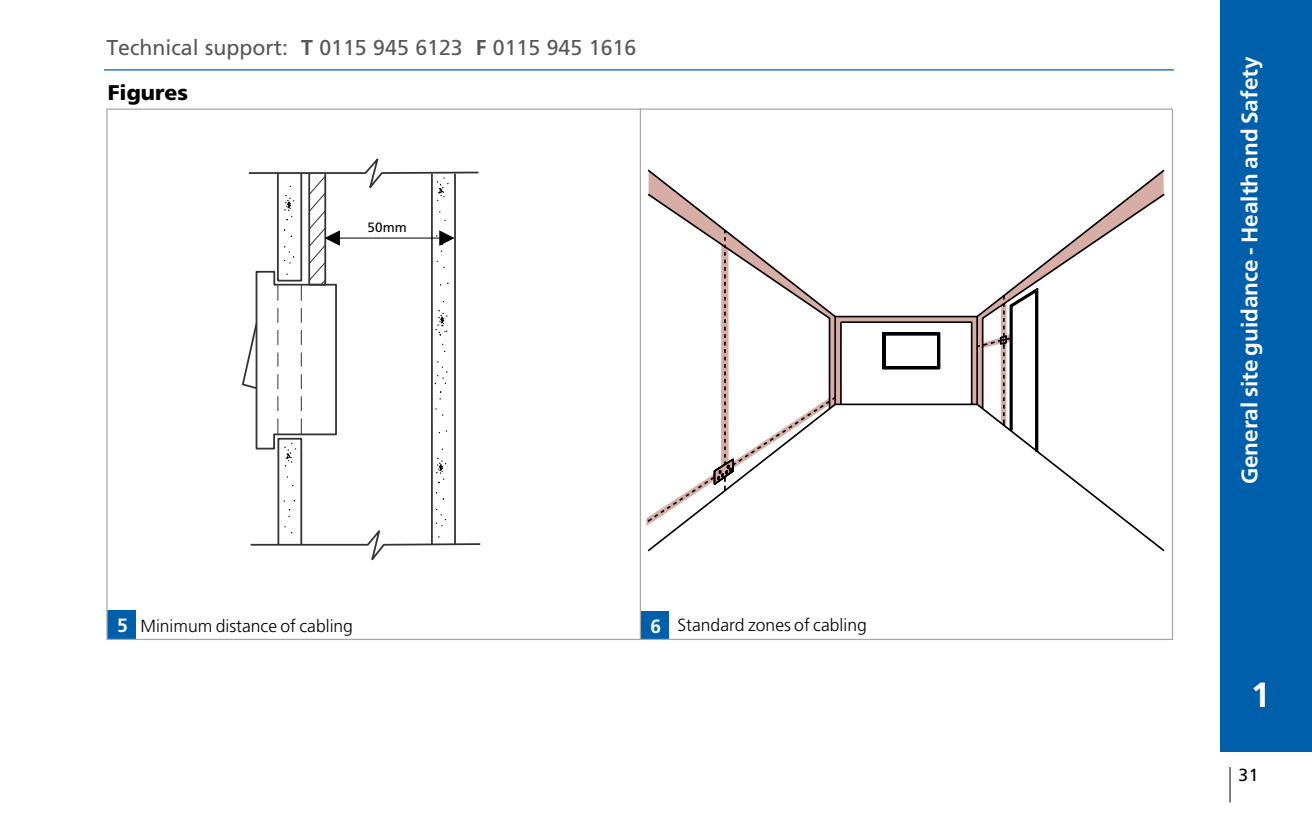
<style>
.page{position:relative;width:1312px;height:815px;background:#fff}
.page>*{position:absolute;margin:0;border:0;box-sizing:border-box;transform-origin:0 0}
.t1{font:700 35px "Frutiger";color:#fff}
.t2{font:700 22.5px "Frutiger";color:#fff}
.t3{font:21.5px "Frutiger";color:#575756}
.t4{font:900 21.25px "Frutiger";color:#000}
.t5{font:300 17.5px "Frutiger";color:#000}
.t6{font:17.5px "Frutiger";color:#000}
.t7{font:13.5px "Frutiger";color:#000}
.s1{font-weight:700}
.s2{font-weight:700;font-size:19.25px;color:#fff}
</style>
<div class="page">
<div style="left:1220px;top:0;width:91px;height:751px;background:#005faa"></div>
<hr style="left:1229px;top:767px;width:1px;height:35px;background:#000">
<hr style="left:104px;top:69px;width:1069px;height:2px;background:#005faa">
<div style="left:640px;top:611px;width:29px;height:28px;background:#005faa"></div>
<div style="left:107px;top:610px;width:29px;height:29px;background:#005faa"></div>
<hr style="left:639px;top:109px;width:2px;height:530px;background:#a8a8a7">
<svg style="left:646px;top:169px;width:518px;height:383px"></svg>
<svg style="left:242px;top:158px;width:238px;height:403px"></svg>
<svg style="left:255px;top:171px;width:85px;height:375px"></svg>
<svg style="left:449px;top:230px;width:5px;height:16px"></svg>
<svg style="left:282px;top:177px;width:167px;height:361px"></svg>
<p class="t3" style="left:106px;top:35px;width:531px">Technical support: <span class="s1">T</span> 0115 945 6123 <span class="s1">F</span> 0115 945 1616</p>
<p class="t4" style="left:108px;top:80px;width:82px">Figures</p>
<p class="t7" style="left:367px;top:219px;width:40px">50mm</p>
<p class="t5" style="left:117px;top:616px;width:237px"><span class="s2">5</span> Minimum distance of cabling</p>
<p class="t5" style="left:650px;top:615px;width:218px"><span class="s2">6</span> Standard zones of cabling</p>
<p class="t2" style="left:1235px;top:484px;width:429px;rotate:-90deg">General site guidance - Health and Safety</p>
<h1 class="t1" style="left:1250px;top:674px;width:21px">1</h1>
<p class="t6" style="left:1238px;top:764px;width:21px">31</p>
</div>
